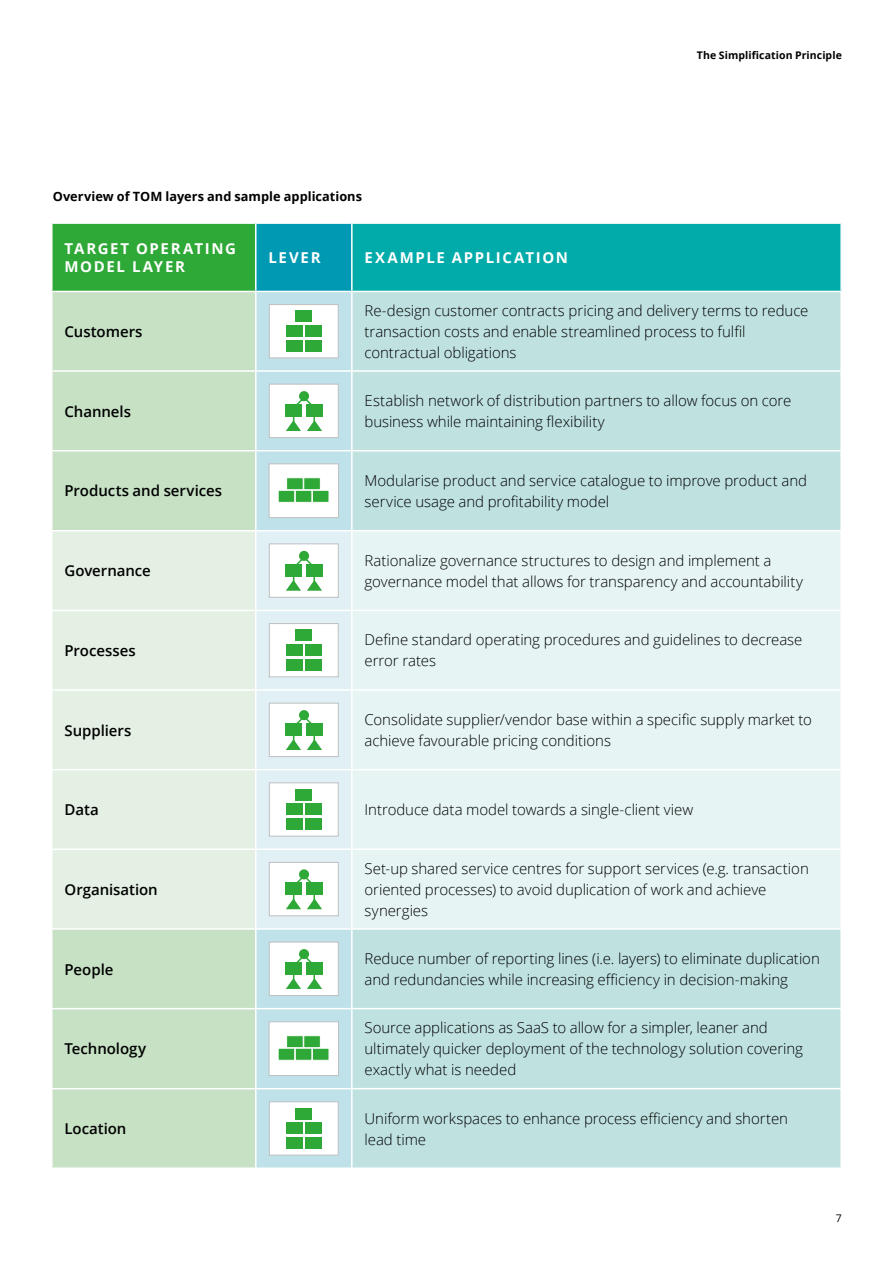
<style>
.page{position:relative;width:893px;height:1263px;background:#fff}
.page>*{position:absolute;margin:0;border:0;box-sizing:border-box;transform-origin:0 0}
.t1{font:300 15px/21px "Open Sans";letter-spacing:-.005em;color:#000}
.t2{font:600 15px "Open Sans";letter-spacing:-.005em;color:#000}
.t3{font:700 15px/18px "Open Sans";letter-spacing:.11em;color:#fff}
.t4{font:700 12.75px "Open Sans";letter-spacing:.005em;color:#000}
.t5{font:700 10.5px "Open Sans";letter-spacing:.01em;color:#000}
.t6{font:10.5px "Open Sans";color:#000}
</style>
<div class="page">
<div style="left:52px;top:223px;width:204px;height:68px;background:#2ea836"></div>
<div style="left:256px;top:223px;width:96px;height:68px;background:#0099b3"></div>
<div style="left:352px;top:223px;width:489px;height:68px;background:#00abaa"></div>
<div style="left:53px;top:292px;width:202px;height:875px;background:#c6e1c4"></div>
<div style="left:257px;top:292px;width:94px;height:875px;background:#bee1ea"></div>
<div style="left:353px;top:292px;width:487px;height:875px;background:#bfe2e1"></div>
<div style="left:53px;top:531px;width:202px;height:397px;background:#e3f0e3"></div>
<div style="left:353px;top:531px;width:487px;height:397px;background:#e6f4f4"></div>
<hr style="left:51px;top:222px;width:205px;height:2px;background:#fff">
<hr style="left:51px;top:224px;width:2px;height:67px;background:#fff">
<hr style="left:51px;top:370px;width:205px;height:2px;background:#fff">
<hr style="left:51px;top:450px;width:205px;height:1px;background:#fff">
<hr style="left:51px;top:530px;width:205px;height:1px;background:#fff">
<hr style="left:51px;top:610px;width:205px;height:1px;background:#fff">
<hr style="left:51px;top:689px;width:205px;height:2px;background:#fff">
<hr style="left:51px;top:769px;width:205px;height:1px;background:#fff">
<hr style="left:51px;top:848px;width:205px;height:2px;background:#fff">
<hr style="left:51px;top:928px;width:205px;height:2px;background:#fff">
<hr style="left:51px;top:1008px;width:205px;height:1px;background:#fff">
<hr style="left:51px;top:1088px;width:205px;height:1px;background:#fff">
<hr style="left:256px;top:222px;width:96px;height:2px;background:#fff">
<hr style="left:255px;top:224px;width:2px;height:67px;background:#fff">
<hr style="left:351px;top:224px;width:2px;height:67px;background:#fff">
<hr style="left:352px;top:222px;width:490px;height:2px;background:#fff">
<hr style="left:840px;top:224px;width:2px;height:67px;background:#fff">
<hr style="left:352px;top:370px;width:490px;height:2px;background:#fff">
<hr style="left:352px;top:450px;width:490px;height:1px;background:#fff">
<hr style="left:352px;top:530px;width:490px;height:1px;background:#fff">
<hr style="left:352px;top:610px;width:490px;height:1px;background:#fff">
<hr style="left:352px;top:689px;width:490px;height:2px;background:#fff">
<hr style="left:352px;top:769px;width:490px;height:1px;background:#fff">
<hr style="left:352px;top:848px;width:490px;height:2px;background:#fff">
<hr style="left:352px;top:928px;width:490px;height:2px;background:#fff">
<hr style="left:352px;top:1008px;width:490px;height:1px;background:#fff">
<hr style="left:352px;top:1088px;width:490px;height:1px;background:#fff">
<hr style="left:256px;top:370px;width:96px;height:2px;background:#fff">
<hr style="left:256px;top:450px;width:96px;height:1px;background:#fff">
<hr style="left:256px;top:530px;width:96px;height:1px;background:#fff">
<hr style="left:256px;top:928px;width:96px;height:2px;background:#fff">
<hr style="left:256px;top:1008px;width:96px;height:1px;background:#fff">
<hr style="left:256px;top:1088px;width:96px;height:1px;background:#fff">
<div style="left:269px;top:304px;width:70px;height:54px;background:#fff;border:1px solid #bfc0c1"></div>
<div style="left:286px;top:325px;width:16px;height:12px;background:#2ea836"></div>
<div style="left:296px;top:310px;width:16px;height:12px;background:#2ea836"></div>
<div style="left:305px;top:325px;width:17px;height:12px;background:#2ea836"></div>
<div style="left:286px;top:340px;width:16px;height:12px;background:#2ea836"></div>
<div style="left:305px;top:340px;width:17px;height:12px;background:#2ea836"></div>
<div style="left:269px;top:384px;width:70px;height:54px;background:#fff;border:1px solid #bfc0c1"></div>
<div style="left:285px;top:405px;width:17px;height:12px;background:#2ea836"></div>
<div style="left:306px;top:405px;width:17px;height:12px;background:#2ea836"></div>
<div style="left:299px;top:391px;width:10px;height:10px;background:#2ea836;border-radius:50%"></div>
<svg style="left:286px;top:395px;width:36px;height:36px"></svg>
<div style="left:269px;top:463px;width:70px;height:55px;background:#fff;border:1px solid #bfc0c1"></div>
<div style="left:286px;top:477px;width:17px;height:13px;background:#2ea836;border:1px solid #fff"></div>
<div style="left:278px;top:490px;width:17px;height:12px;background:#2ea836;border:1px solid #fff"></div>
<div style="left:304px;top:477px;width:17px;height:13px;background:#2ea836;border:1px solid #fff"></div>
<div style="left:295px;top:490px;width:17px;height:12px;background:#2ea836;border:1px solid #fff"></div>
<div style="left:312px;top:490px;width:17px;height:12px;background:#2ea836;border:1px solid #fff"></div>
<svg style="left:256px;top:531px;width:95px;height:397px"></svg>
<div style="left:269px;top:942px;width:70px;height:54px;background:#fff;border:1px solid #bfc0c1"></div>
<div style="left:285px;top:962px;width:17px;height:12px;background:#2ea836"></div>
<div style="left:306px;top:962px;width:17px;height:12px;background:#2ea836"></div>
<div style="left:299px;top:949px;width:10px;height:10px;background:#2ea836;border-radius:50%"></div>
<svg style="left:286px;top:954px;width:36px;height:35px"></svg>
<div style="left:269px;top:1021px;width:70px;height:55px;background:#fff;border:1px solid #bfc0c1"></div>
<div style="left:286px;top:1035px;width:17px;height:13px;background:#2ea836;border:1px solid #fff"></div>
<div style="left:278px;top:1048px;width:17px;height:12px;background:#2ea836;border:1px solid #fff"></div>
<div style="left:304px;top:1035px;width:17px;height:13px;background:#2ea836;border:1px solid #fff"></div>
<div style="left:295px;top:1048px;width:17px;height:12px;background:#2ea836;border:1px solid #fff"></div>
<div style="left:312px;top:1048px;width:17px;height:12px;background:#2ea836;border:1px solid #fff"></div>
<div style="left:269px;top:1101px;width:70px;height:54px;background:#fff;border:1px solid #bfc0c1"></div>
<div style="left:286px;top:1122px;width:16px;height:12px;background:#2ea836"></div>
<div style="left:296px;top:1107px;width:16px;height:12px;background:#2ea836"></div>
<div style="left:305px;top:1122px;width:17px;height:12px;background:#2ea836"></div>
<div style="left:286px;top:1137px;width:16px;height:12px;background:#2ea836"></div>
<div style="left:305px;top:1137px;width:17px;height:12px;background:#2ea836"></div>
<p class="t4" style="left:53px;top:187px;width:311px">Overview of TOM layers and sample applications</p>
<p class="t3" style="left:65px;top:239px;width:173px">TARGET OPERATING<br>MODEL LAYER</p>
<p class="t3" style="left:269px;top:248px;width:54px">LEVER</p>
<p class="t3" style="left:365px;top:248px;width:205px">EXAMPLE APPLICATION</p>
<p class="t5" style="left:697px;top:48px;width:147px">The Simplification Principle</p>
<p class="t2" style="left:65px;top:321px;width:80px">Customers</p>
<p class="t1" style="left:365px;top:300px;width:445px">Re-design customer contracts pricing and delivery terms to reduce transaction costs and enable streamlined process to fulfil contractual obligations</p>
<p class="t2" style="left:65px;top:401px;width:68px">Channels</p>
<p class="t1" style="left:365px;top:390px;width:428px">Establish network of distribution partners to allow focus on core business while maintaining flexibility</p>
<p class="t2" style="left:65px;top:481px;width:159px">Products and services</p>
<p class="t1" style="left:365px;top:470px;width:444px">Modularise product and service catalogue to improve product and service usage and profitability model</p>
<p class="t2" style="left:65px;top:561px;width:88px">Governance</p>
<p class="t1" style="left:365px;top:549px;width:440px">Rationalize governance structures to design and implement a governance model that allows for transparency and accountability</p>
<p class="t2" style="left:65px;top:640px;width:73px">Processes</p>
<p class="t1" style="left:365px;top:629px;width:439px">Define standard operating procedures and guidelines to decrease error rates</p>
<p class="t2" style="left:65px;top:720px;width:68px">Suppliers</p>
<p class="t1" style="left:365px;top:709px;width:449px">Consolidate supplier/vendor base within a specific supply market to achieve favourable pricing conditions</p>
<p class="t2" style="left:65px;top:799px;width:36px">Data</p>
<p class="t1" style="left:365px;top:799px;width:330px">Introduce data model towards a single-client view</p>
<p class="t2" style="left:65px;top:879px;width:95px">Organisation</p>
<p class="t1" style="left:365px;top:857px;width:446px">Set-up shared service centres for support services (e.g. transaction oriented processes) to avoid duplication of work and achieve synergies</p>
<p class="t2" style="left:65px;top:959px;width:50px">People</p>
<p class="t1" style="left:365px;top:948px;width:457px">Reduce number of reporting lines (i.e. layers) to eliminate duplication and redundancies while increasing efficiency in decision-making</p>
<p class="t2" style="left:65px;top:1039px;width:83px">Technology</p>
<p class="t1" style="left:365px;top:1017px;width:440px">Source applications as SaaS to allow for a simpler, leaner and ultimately quicker deployment of the technology solution covering exactly what is needed</p>
<p class="t2" style="left:65px;top:1118px;width:63px">Location</p>
<p class="t1" style="left:365px;top:1107px;width:425px">Uniform workspaces to enhance process efficiency and shorten lead time</p>
<p class="t6" style="left:836px;top:1211px;width:8px">7</p>
</div>
